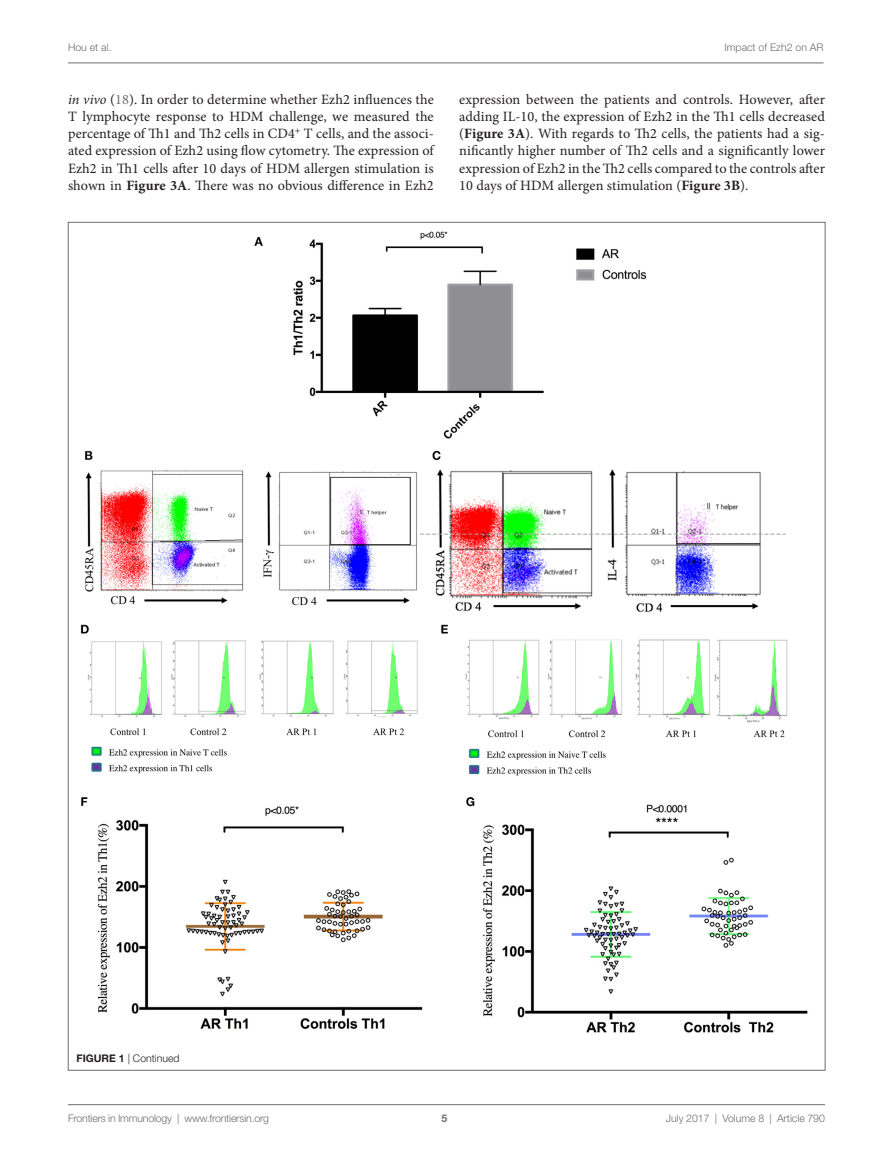
<style>
.page{position:relative;width:893px;height:1170px;background:#fff}
.page>*{position:absolute;margin:0;border:0;box-sizing:border-box;transform-origin:0 0}
.t1{font:14.25px/17.2px "Minion Pro";letter-spacing:.005em;color:#231f20;text-align:justify}
.t2{font:300 10.5px "Helvetica Neue LT Std";letter-spacing:-.005em;color:#6c6d70}
.t3{font:300 10.5px "Helvetica Neue LT Std";color:#231f20}
.t4{font:700 10.5px "Helvetica Neue LT Std";color:#6c6d70}
.s1{font-style:italic}
.s2{color:#6c6d70}
.s3{font-weight:700}
</style>
<div class="page">
<img style="left:80px;top:231px;width:728px;height:801px">
<hr style="left:68px;top:1104px;width:757px;height:1px;background:#6c6d70">
<hr style="left:68px;top:63px;width:755px;height:1px;background:#6c6d70">
<p class="t2" style="left:68px;top:41px;width:45px">Hou et al.</p>
<p class="t2" style="left:724px;top:41px;width:101px">Impact of Ezh2 on AR</p>
<p class="t1" style="left:68px;top:90px;width:367px"><span class="s1">in vivo</span> (<span class="s2">18</span>). In order to determine whether Ezh2 influences the T lymphocyte response to HDM challenge, we measured the percentage of Th1 and Th2 cells in CD4<sup>+</sup> T cells, and the associ&shy;ated expression of Ezh2 using flow cytometry. The expression of Ezh2 in Th1 cells after 10 days of HDM allergen stimulation is shown in <span class="s3">Figure 3A</span>. There was no obvious difference in Ezh2</p>
<p class="t1" style="left:459px;top:90px;width:367px">expression between the patients and controls. However, after adding IL-10, the expression of Ezh2 in the Th1 cells decreased (<span class="s3">Figure 3A</span>). With regards to Th2 cells, the patients had a sig&shy;nificantly higher number of Th2 cells and a significantly lower expression of Ezh2 in the Th2 cells compared to the controls after 10 days of HDM allergen stimulation (<span class="s3">Figure 3B</span>).</p>
<p class="t3" style="left:77px;top:1052px;width:105px"><span class="s3">FIGURE 1</span> | Continued</p>
<p class="t2" style="left:68px;top:1111px;width:203px">Frontiers in Immunology | www.frontiersin.org</p>
<p class="t2" style="left:666px;top:1111px;width:161px">July 2017 | Volume 8 | Article 790</p>
<p class="t4" style="left:441px;top:1111px;width:7px">5</p>
</div>
